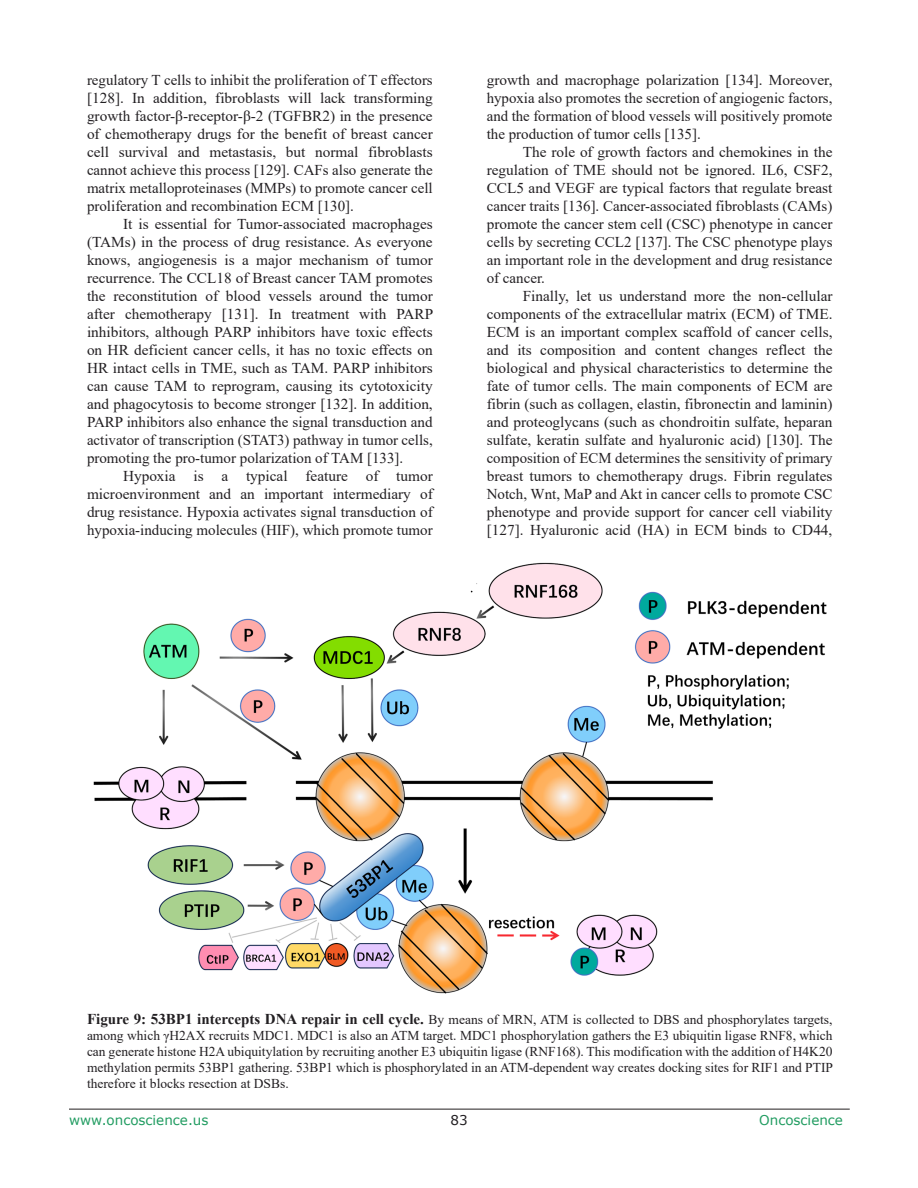
<style>
.page{position:relative;width:918px;height:1188px;background:#fff}
.page>*{position:absolute;margin:0;border:0;box-sizing:border-box;transform-origin:0 0}
.BodyText{font:15px/18px "Times New Roman";color:#221f22;text-align:justify}
.FigureText{font:13.5px/16.2px "Times New Roman";color:#221f22;text-align:justify}
.t1{font:13.5px "Verdana";color:#219c61}
.t2{font:13.5px "Verdana";color:#221f22}
.s1{font-weight:700;font-size:15px}
</style>
<div class="page">
<hr style="left:69px;top:1109px;width:781px;height:1px;background:#231f20">
<img style="left:93px;top:562px;width:734px;height:432px">
<p class="BodyText" style="left:87px;top:70px;width:347px">regulatory T cells to inhibit the proliferation of T effectors [128]. In addition, fibroblasts will lack transforming growth factor-β-receptor-β-2 (TGFBR2) in the presence of chemotherapy drugs for the benefit of breast cancer cell survival and metastasis, but normal fibroblasts cannot achieve this process [129]. CAFs also generate the matrix metalloproteinases (MMPs) to promote cancer cell proliferation and recombination ECM [130].</p>
<p class="BodyText" style="left:87px;top:214px;width:348px;text-indent:36px">It is essential for Tumor-associated macrophages (TAMs) in the process of drug resistance. As everyone knows, angiogenesis is a major mechanism of tumor recurrence. The CCL18 of Breast cancer TAM promotes the reconstitution of blood vessels around the tumor after chemotherapy [131]. In treatment with PARP inhibitors, although PARP inhibitors have toxic effects on HR deficient cancer cells, it has no toxic effects on HR intact cells in TME, such as TAM. PARP inhibitors can cause TAM to reprogram, causing its cytotoxicity and phagocytosis to become stronger [132]. In addition, PARP inhibitors also enhance the signal transduction and activator of transcription (STAT3) pathway in tumor cells, promoting the pro-tumor polarization of TAM [133].</p>
<p class="BodyText" style="left:87px;top:466px;width:347px;text-indent:36px">Hypoxia is a typical feature of tumor microenvironment and an important intermediary of drug resistance. Hypoxia activates signal transduction of hypoxia-inducing molecules (HIF), which promote tumor</p>
<p class="BodyText" style="left:487px;top:70px;width:347px">growth and macrophage polarization [134]. Moreover, hypoxia also promotes the secretion of angiogenic factors, and the formation of blood vessels will positively promote the production of tumor cells [135].</p>
<p class="BodyText" style="left:487px;top:142px;width:347px;text-indent:36px">The role of growth factors and chemokines in the regulation of TME should not be ignored. IL6, CSF2, CCL5 and VEGF are typical factors that regulate breast cancer traits [136]. Cancer-associated fibroblasts (CAMs) promote the cancer stem cell (CSC) phenotype in cancer cells by secreting CCL2 [137]. The CSC phenotype plays an important role in the development and drug resistance of cancer.</p>
<p class="BodyText" style="left:487px;top:286px;width:347px;text-indent:36px">Finally, let us understand more the non-cellular components of the extracellular matrix (ECM) of TME.<br>ECM is an important complex scaffold of cancer cells, and its composition and content changes reflect the biological and physical characteristics to determine the fate of tumor cells. The main components of ECM are fibrin (such as collagen, elastin, fibronectin and laminin) and proteoglycans (such as chondroitin sulfate, heparan sulfate, keratin sulfate and hyaluronic acid) [130]. The composition of ECM determines the sensitivity of primary breast tumors to chemotherapy drugs. Fibrin regulates Notch, Wnt, MaP and Akt in cancer cells to promote CSC phenotype and provide support for cancer cell viability [127]. Hyaluronic acid (HA) in ECM binds to CD44,</p>
<p class="FigureText" style="left:87px;top:1011px;width:748px"><span class="s1">Figure 9: 53BP1 intercepts DNA repair in cell cycle.</span> By means of MRN, ATM is collected to DBS and phosphorylates targets, among which γH2AX recruits MDC1. MDC1 is also an ATM target. MDC1 phosphorylation gathers the E3 ubiquitin ligase RNF8, which can generate histone H2A ubiquitylation by recruiting another E3 ubiquitin ligase (RNF168). This modification with the addition of H4K20 methylation permits 53BP1 gathering. 53BP1 which is phosphorylated in an ATM-dependent way creates docking sites for RIF1 and PTIP therefore it blocks resection at DSBs.</p>
<p class="t1" style="left:69px;top:1111px;width:141px">www.oncoscience.us</p>
<p class="t2" style="left:450px;top:1111px;width:19px">83</p>
<p class="t1" style="left:759px;top:1111px;width:85px">Oncoscience</p>
</div>
